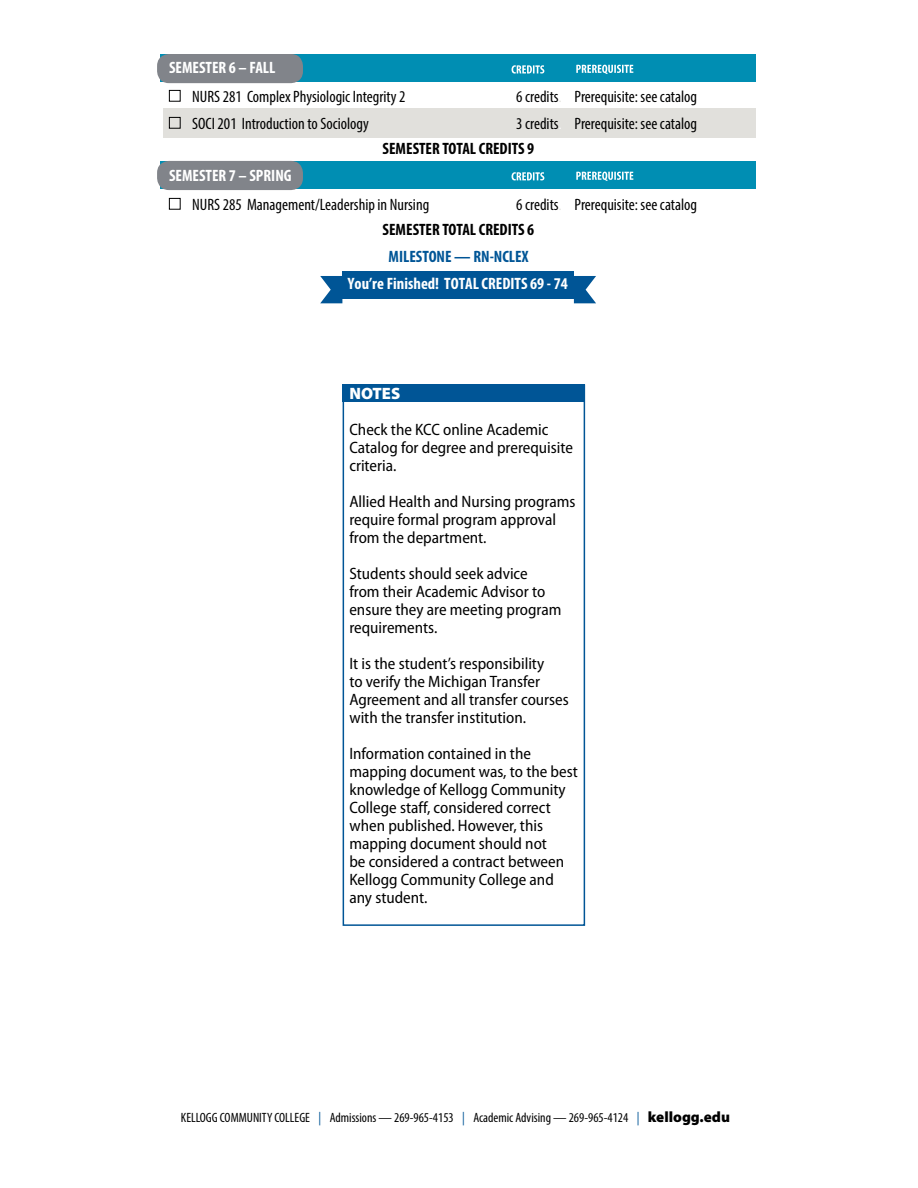
<style>
.page{position:relative;width:918px;height:1188px;background:#fff}
.page>*{position:absolute;margin:0;border:0;box-sizing:border-box;transform-origin:0 0}
.Paragraph_Style_1{font:semi-condensed 16.5px/18px "Myriad Pro";color:#000}
.table{font:condensed 16.5px "Myriad Pro";color:#000}
.TOTAL_CREDITS{font:700 condensed 16.5px "Myriad Pro";color:#000}
.TOTAL_CREDITS-2{font:700 condensed 16.5px "Myriad Pro";color:#fff}
.semester{font:700 condensed 16.5px "Myriad Pro";color:#fff}
.TOTAL_CREDITS-3{font:700 condensed 16.5px "Myriad Pro";color:#005596}
.Paragraph_Style_1-2{font:900 16.5px "Myriad Pro";color:#fff}
.t1{font:condensed 13.5px "Myriad Pro";color:#000}
.s1{font-size:13.5px;color:#e1e0dc}
.s2{font-size:13.5px;color:#fff}
.s3{color:#005596}
.s4{font-weight:900;font-stretch:normal;font-size:15px}
</style>
<div class="page">
<svg style="left:320px;top:276px;width:22px;height:27px"></svg>
<svg style="left:574px;top:276px;width:22px;height:27px"></svg>
<div style="left:343px;top:271px;width:231px;height:28px;background:#005596"></div>
<div style="left:161px;top:161px;width:595px;height:28px;background:#008eb3"></div>
<div style="left:157px;top:161px;width:146px;height:29px;background:#81848a;border-radius:12px"></div>
<svg style="left:576px;top:172px;width:57px;height:9px"></svg>
<svg style="left:512px;top:172px;width:32px;height:8px"></svg>
<div style="left:163px;top:108px;width:593px;height:29px;background:#e1e0dc"></div>
<div style="left:161px;top:54px;width:595px;height:28px;background:#008eb3"></div>
<div style="left:157px;top:54px;width:146px;height:29px;background:#81848a;border-radius:12px"></div>
<svg style="left:576px;top:65px;width:57px;height:9px"></svg>
<svg style="left:512px;top:65px;width:32px;height:9px"></svg>
<div style="left:169px;top:90px;width:11px;height:12px;border:1px solid #000"></div>
<div style="left:169px;top:117px;width:11px;height:12px;border:1px solid #000"></div>
<div style="left:169px;top:198px;width:11px;height:12px;border:1px solid #000"></div>
<div style="left:343px;top:384px;width:242px;height:542px;border:2px solid #005596"></div>
<div style="left:342px;top:384px;width:243px;height:18px;background:#005596"></div>
<p class="semester" style="left:169px;top:57px;width:108px">SEMESTER 6 – FALL</p>
<p class="table" style="left:192px;top:86px;width:215px">NURS 281 Complex Physiologic Integrity 2</p>
<p class="table" style="left:516px;top:86px;width:46px">6 credits<span class="s1">.</span></p>
<p class="table" style="left:575px;top:86px;width:124px">Prerequisite: see catalog</p>
<p class="table" style="left:192px;top:113px;width:178px">SOCI 201 Introduction to Sociology</p>
<p class="table" style="left:516px;top:113px;width:46px">3 credits<span class="s2">.</span></p>
<p class="table" style="left:575px;top:113px;width:124px">Prerequisite: see catalog</p>
<p class="TOTAL_CREDITS" style="left:383px;top:138px;width:153px">SEMESTER TOTAL CREDITS 9</p>
<p class="semester" style="left:169px;top:165px;width:124px">SEMESTER 7 – SPRING</p>
<p class="table" style="left:192px;top:194px;width:238px">NURS 285 Management/Leadership in Nursing</p>
<p class="table" style="left:516px;top:194px;width:46px">6 credits<span class="s1">.</span></p>
<p class="table" style="left:575px;top:194px;width:124px">Prerequisite: see catalog</p>
<p class="TOTAL_CREDITS" style="left:383px;top:219px;width:153px">SEMESTER TOTAL CREDITS 6</p>
<p class="TOTAL_CREDITS-3" style="left:389px;top:246px;width:141px">MILESTONE — RN-NCLEX</p>
<p class="TOTAL_CREDITS-2" style="left:348px;top:273px;width:225px">You’re Finished! TOTAL CREDITS 69 - 74<span class="s3">.</span></p>
<p class="Paragraph_Style_1-2" style="left:349px;top:383px;width:52px">NOTES</p>
<p class="Paragraph_Style_1" style="left:349px;top:421px;width:225px">Check the KCC online Academic<br>Catalog for degree and prerequisite criteria.</p>
<p class="Paragraph_Style_1" style="left:349px;top:493px;width:228px">Allied Health and Nursing programs require formal program approval from the department.</p>
<p class="Paragraph_Style_1" style="left:349px;top:565px;width:214px">Students should seek advice from their Academic Advisor to ensure they are meeting program requirements.</p>
<p class="Paragraph_Style_1" style="left:349px;top:655px;width:221px">It is the student’s responsibility<br>to verify the Michigan Transfer Agreement and all transfer courses with the transfer institution.</p>
<p class="Paragraph_Style_1" style="left:349px;top:745px;width:230px">Information contained in the mapping document was, to the best knowledge of Kellogg Community<br>College staff, considered correct when published. However, this mapping document should not<br>be considered a contract between<br>Kellogg Community College and any student.</p>
<p class="t1" style="left:181px;top:1110px;width:551px">KELLOGG COMMUNITY COLLEGE <span class="s3">|</span> Admissions — 269-965-4153 <span class="s3">|</span> Academic Advising — 269-965-4124 <span class="s3">|</span> <span class="s4">kellogg.edu</span></p>
</div>
